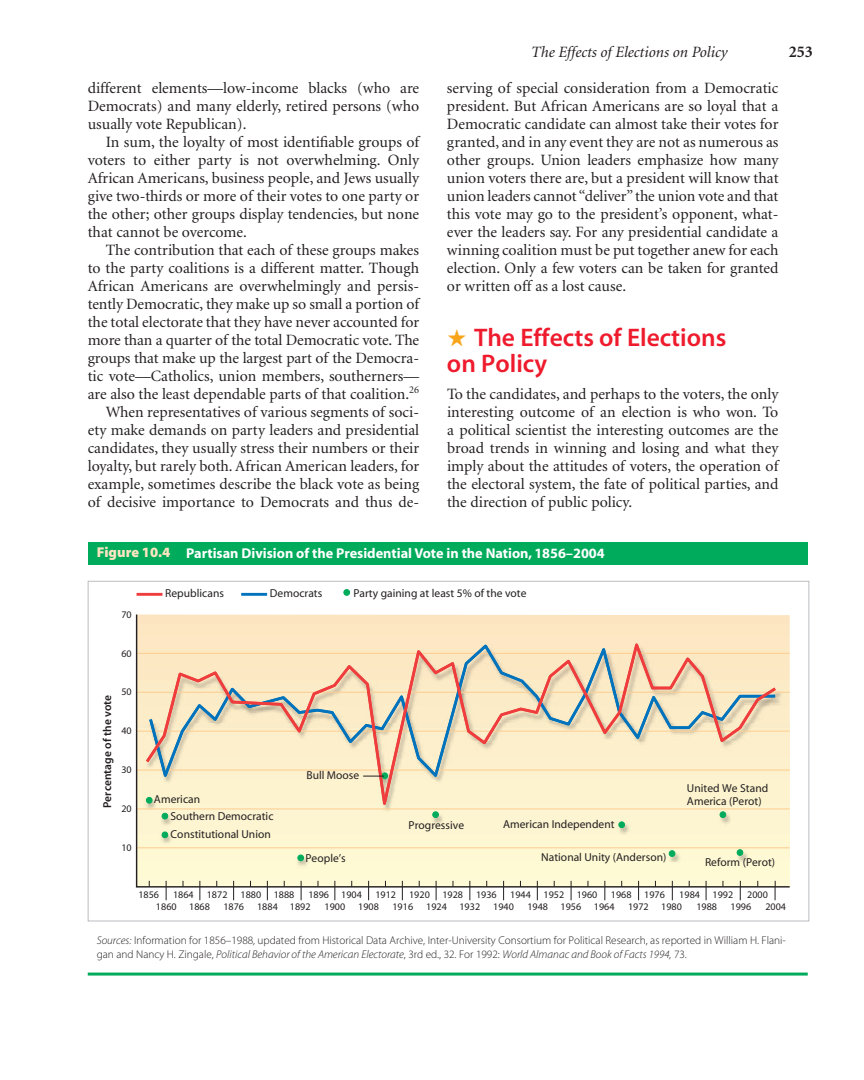
<style>
.page{position:relative;width:864px;height:1080px;background:#fff}
.page>*{position:absolute;margin:0;border:0;box-sizing:border-box;transform-origin:0 0}
.t1{font:25.5px/25.5px "Myriad Sem";color:#ee1b2d}
.t2{font:700 16.5px "Minion";color:#231f20}
.t3{font:15.75px/18px "Minion";color:#231f20;text-align:justify}
.t4{font:italic 15.75px "Minion";color:#231f20}
.t5{font:700 14.25px "Myriad";color:#fff}
.t6{font:11.55px/18.1px "Myriad";color:#231f20}
.t7{font:600 11.55px "Myriad";color:#231f20}
.t8{font:11.25px "Myriad Lig";color:#231f20}
.t9{font:11.25px "Myriad Lig Itl";color:#231f20}
.t10{font:10.05px/11.6px "Myriad";color:#231f20}
.s1{color:#f9a51b}
.s2{font-family:"Myriad Blk";font-weight:400;color:#fee5c1}
.s3{font-family:"Myriad Lig Itl"}
.s4{font-family:"Myriad Lig"}
</style>
<div class="page">
<svg style="left:166px;top:888px;width:1px;height:12px"></svg>
<svg style="left:200px;top:888px;width:1px;height:12px"></svg>
<svg style="left:233px;top:888px;width:1px;height:12px"></svg>
<svg style="left:267px;top:888px;width:1px;height:12px"></svg>
<svg style="left:301px;top:888px;width:1px;height:12px"></svg>
<svg style="left:335px;top:888px;width:1px;height:12px"></svg>
<svg style="left:368px;top:888px;width:1px;height:12px"></svg>
<svg style="left:402px;top:888px;width:1px;height:12px"></svg>
<svg style="left:436px;top:888px;width:1px;height:12px"></svg>
<svg style="left:470px;top:888px;width:1px;height:12px"></svg>
<svg style="left:503px;top:888px;width:1px;height:12px"></svg>
<svg style="left:537px;top:888px;width:1px;height:12px"></svg>
<svg style="left:571px;top:888px;width:1px;height:12px"></svg>
<svg style="left:605px;top:888px;width:1px;height:12px"></svg>
<svg style="left:638px;top:888px;width:1px;height:12px"></svg>
<svg style="left:672px;top:888px;width:1px;height:12px"></svg>
<svg style="left:706px;top:888px;width:1px;height:12px"></svg>
<svg style="left:740px;top:888px;width:1px;height:12px"></svg>
<svg style="left:775px;top:888px;width:1px;height:12px"></svg>
<div style="left:344px;top:589px;width:6px;height:7px;border:1px solid #00ab5b;border-radius:50%"></div>
<hr style="left:137px;top:593px;width:25px;height:3px;background:#ee3d3c">
<hr style="left:241px;top:593px;width:26px;height:3px;background:#0073bc">
<svg style="left:135px;top:614px;width:655px;height:274px;background:#f7edca"></svg>
<svg style="left:144px;top:636px;width:635px;height:181px;background:#f1e0c0"></svg>
<svg style="left:363px;top:773px;width:25px;height:6px"></svg>
<div style="left:88px;top:543px;width:720px;height:22px;background:#00ab5b"></div>
<hr style="left:88px;top:973px;width:720px;height:3px;background:#00ab5b">
<p class="t3" style="left:88px;top:80px;width:333px">different elements—low-income blacks (who are Democrats) and many elderly, retired persons (who usually vote Republican).</p>
<p class="t3" style="left:88px;top:134px;width:333px;text-indent:18px">In sum, the loyalty of most identifiable groups of voters to either party is not overwhelming. Only African Americans, business people, and Jews usually give two-thirds or more of their votes to one party or the other; other groups display tendencies, but none that cannot be overcome.</p>
<p class="t3" style="left:88px;top:242px;width:333px;text-align:right">The contribution that each of these groups makes<br>to the party coalitions is a different matter. Though African Americans are overwhelmingly and persis&shy;tently Democratic, they make up so small a portion of the total electorate that they have never accounted for more than a quarter of the total Democratic vote. The groups that make up the largest part of the Democra&shy;tic vote—Catholics, union members, southerners— are also the least dependable parts of that coalition.<sup>26<br></sup>When representatives of various segments of soci&shy;ety make demands on party leaders and presidential candidates, they usually stress their numbers or their loyalty, but rarely both. African American leaders, for example, sometimes describe the black vote as being of decisive importance to Democrats and thus de-</p>
<p class="t4" style="left:531px;top:46px;width:198px">The Effects of Elections on Policy</p>
<p class="t2" style="left:789px;top:45px;width:26px">253</p>
<p class="t3" style="left:447px;top:80px;width:333px">serving of special consideration from a Democratic president. But African Americans are so loyal that a Democratic candidate can almost take their votes for granted, and in any event they are not as numerous as other groups. Union leaders emphasize how many union voters there are, but a president will know that union leaders cannot “deliver” the union vote and that this vote may go to the president’s opponent, what&shy;ever the leaders say. For any presidential candidate a winning coalition must be put together anew for each election. Only a few voters can be taken for granted or written off as a lost cause.</p>
<h1 class="t1" style="left:447px;top:327px;width:281px"><span class="s1">★</span> The Effects of Elections on Policy</h1>
<p class="t3" style="left:447px;top:386px;width:333px">To the candidates, and perhaps to the voters, the only interesting outcome of an election is who won. To a political scientist the interesting outcomes are the broad trends in winning and losing and what they imply about the attitudes of voters, the operation of the electoral system, the fate of political parties, and the direction of public policy.</p>
<p class="t5" style="left:97px;top:548px;width:509px"><span class="s2">Figure 10.4</span> Partisan Division of the Presidential Vote in the Nation, 1856–2004</p>
<p class="t7" style="left:100px;top:808px;width:115px;rotate:-90deg">Percentage of the vote</p>
<p class="t10" style="left:121px;top:609px;width:12px">70</p>
<p class="t10" style="left:121px;top:648px;width:12px">60</p>
<p class="t10" style="left:121px;top:687px;width:12px">50</p>
<p class="t10" style="left:121px;top:726px;width:12px">40</p>
<p class="t10" style="left:121px;top:765px;width:12px">30</p>
<p class="t10" style="left:121px;top:804px;width:12px">20</p>
<p class="t10" style="left:121px;top:843px;width:12px">10</p>
<p class="t6" style="left:165px;top:585px;width:60px">Republicans</p>
<p class="t6" style="left:270px;top:585px;width:54px">Democrats</p>
<p class="t6" style="left:353px;top:585px;width:175px">Party gaining at least 5% of the vote</p>
<p class="t6" style="left:154px;top:791px;width:48px">American</p>
<p class="t6" style="left:306px;top:767px;width:54px">Bull Moose</p>
<p class="t6" style="left:171px;top:808px;width:104px">Southern Democratic<br>Constitutional Union</p>
<p class="t6" style="left:409px;top:817px;width:57px">Progressive</p>
<p class="t6" style="left:503px;top:816px;width:113px">American Independent</p>
<p class="t6" style="left:687px;top:783px;width:83px;line-height:12.9px">United We Stand<br>America (Perot)</p>
<p class="t6" style="left:305px;top:850px;width:42px">People’s</p>
<p class="t6" style="left:541px;top:849px;width:127px">National Unity (Anderson)</p>
<p class="t6" style="left:705px;top:854px;width:72px">Reform (Perot)</p>
<p class="t10" style="left:156px;top:890px;width:22px;text-indent:-18px">1856<br>1860</p>
<p class="t10" style="left:189px;top:890px;width:22px;text-indent:-16px">1864<br>1868</p>
<p class="t10" style="left:223px;top:890px;width:22px;text-indent:-17px">1872<br>1876</p>
<p class="t10" style="left:257px;top:901px;width:22px">1884</p>
<p class="t10" style="left:290px;top:890px;width:22px;text-indent:-49px">1880 1888<br>1892</p>
<p class="t10" style="left:325px;top:890px;width:22px;text-indent:-16px">1896<br>1900</p>
<p class="t10" style="left:358px;top:890px;width:22px;text-indent:-17px">1904<br>1908</p>
<p class="t10" style="left:392px;top:890px;width:22px;text-indent:-17px">1912<br>1916</p>
<p class="t10" style="left:426px;top:890px;width:22px;text-indent:-17px">1920<br>1924</p>
<p class="t10" style="left:459px;top:890px;width:22px;text-indent:-17px">1928<br>1932</p>
<p class="t10" style="left:493px;top:890px;width:22px;text-indent:-17px">1936<br>1940</p>
<p class="t10" style="left:527px;top:890px;width:22px;text-indent:-17px">1944<br>1948</p>
<p class="t10" style="left:561px;top:890px;width:22px;text-indent:-17px">1952<br>1956</p>
<p class="t10" style="left:594px;top:890px;width:22px;text-indent:-17px">1960<br>1964</p>
<p class="t10" style="left:628px;top:890px;width:22px;text-indent:-17px">1968<br>1972</p>
<p class="t10" style="left:661px;top:890px;width:22px;text-indent:-17px">1976<br>1980</p>
<p class="t10" style="left:679px;top:890px;width:55px">1984 1992</p>
<p class="t10" style="left:747px;top:890px;width:22px">2000</p>
<p class="t10" style="left:696px;top:901px;width:22px">1988</p>
<p class="t10" style="left:731px;top:901px;width:22px">1996</p>
<p class="t10" style="left:765px;top:901px;width:22px">2004</p>
<p class="t8" style="left:97px;top:936px;width:691px"><span class="s3">Sources:</span> Information for 1856–1988<span class="s3">,</span> updated from Historical Data Archive, Inter-University Consortium for Political Research, as reported in William H. Flani-</p>
<p class="t9" style="left:97px;top:949px;width:592px"><span class="s4">gan and Nancy H. Zingale,</span> Political Behavior of the American Electorate<span class="s4">, 3rd ed., 32. For 1992:</span> World Almanac and Book of Facts 1994, <span class="s4">73.</span></p>
</div>
